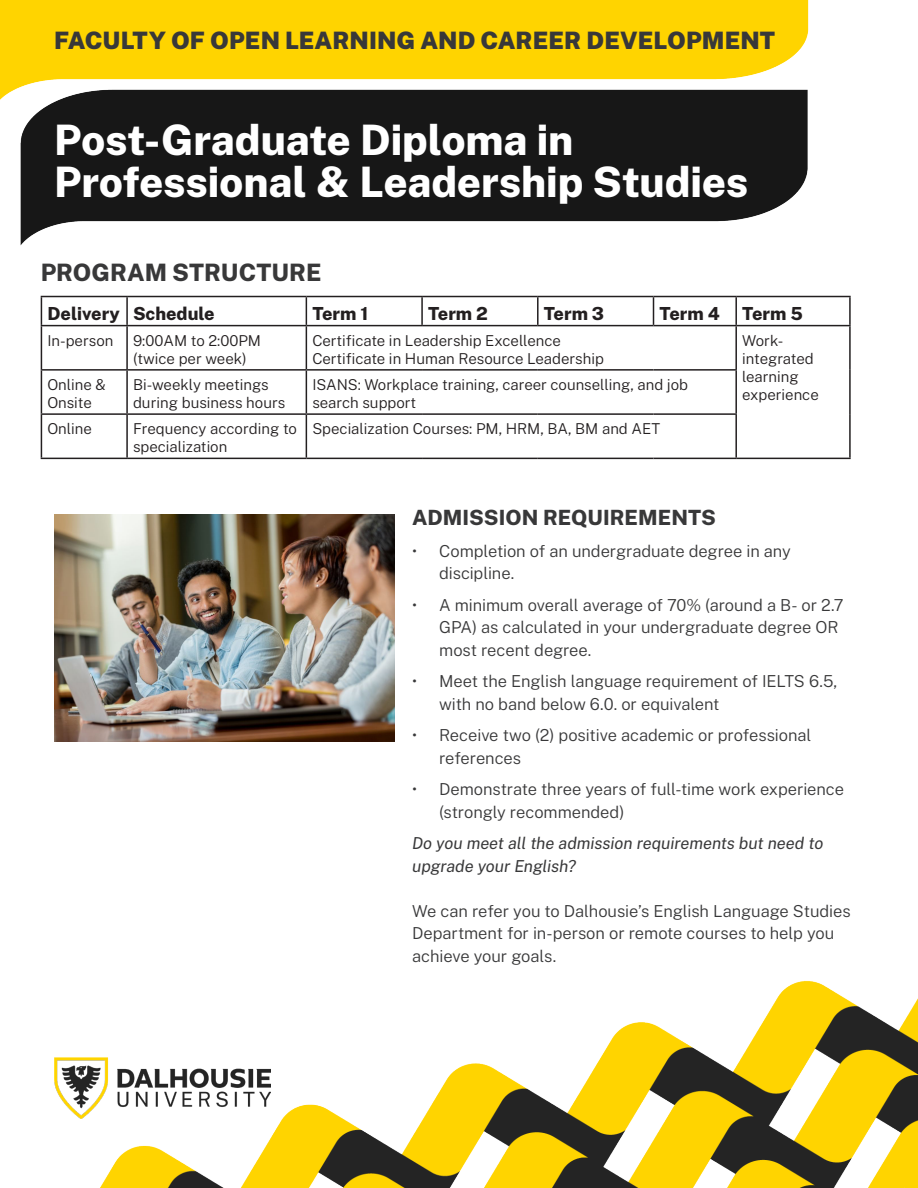
<style>
.page{position:relative;width:918px;height:1188px;background:#fff}
.page>*{position:absolute;margin:0;border:0;box-sizing:border-box;transform-origin:0 0}
._01_Title{font:800 42px/42px "Public Sans";letter-spacing:-.005em;color:#fff}
._01_Title-2{font:900 24px "Public Sans";color:#383839}
._03_Body{font:800 24px "Public Sans";color:#383839}
._03_Body-2{font:800 21px "Public Sans";color:#383839}
.t1{font:800 18px "Public Sans";color:#231f20}
._03_Body-3{font:300 16.5px/22.5px "Public Sans";letter-spacing:-.005em;color:#383839}
._03_Body-4{font:italic 16.5px/22.5px "Public Sans";color:#383839}
.t2{font:300 15px/18px "Public Sans";color:#231f20}
</style>
<div class="page">
<img style="left:54px;top:981px;width:850px;height:207px">
<img style="left:904px;top:998px;width:14px;height:190px">
<div style="left:0;top:0;width:809px;height:100px;background:#ffd400"></div>
<img style="left:54px;top:1058px;width:217px;height:61px">
<img style="left:4px;top:76px;width:805px;height:170px">
<hr style="left:41px;top:296px;width:86px;height:1px;background:#231f20">
<svg style="left:41px;top:297px;width:1px;height:28px"></svg>
<hr style="left:127px;top:296px;width:179px;height:1px;background:#231f20">
<hr style="left:126px;top:297px;width:2px;height:28px;background:#231f20">
<hr style="left:306px;top:296px;width:116px;height:1px;background:#231f20">
<svg style="left:306px;top:297px;width:1px;height:28px"></svg>
<hr style="left:422px;top:296px;width:116px;height:1px;background:#231f20">
<hr style="left:421px;top:297px;width:2px;height:28px;background:#231f20">
<hr style="left:538px;top:296px;width:116px;height:1px;background:#231f20">
<hr style="left:537px;top:297px;width:2px;height:28px;background:#231f20">
<hr style="left:654px;top:296px;width:82px;height:1px;background:#231f20">
<svg style="left:653px;top:297px;width:1px;height:28px"></svg>
<hr style="left:736px;top:296px;width:115px;height:1px;background:#231f20">
<hr style="left:735px;top:297px;width:2px;height:28px;background:#231f20">
<hr style="left:849px;top:297px;width:2px;height:28px;background:#231f20">
<hr style="left:41px;top:325px;width:86px;height:1px;background:#231f20">
<hr style="left:41px;top:326px;width:1px;height:43px;background:#231f20">
<hr style="left:127px;top:325px;width:179px;height:1px;background:#231f20">
<hr style="left:126px;top:326px;width:2px;height:43px;background:#231f20">
<hr style="left:306px;top:325px;width:116px;height:1px;background:#231f20">
<hr style="left:306px;top:326px;width:1px;height:43px;background:#231f20">
<hr style="left:422px;top:325px;width:116px;height:1px;background:#231f20">
<hr style="left:538px;top:325px;width:116px;height:1px;background:#231f20">
<hr style="left:654px;top:325px;width:82px;height:1px;background:#231f20">
<hr style="left:736px;top:325px;width:115px;height:1px;background:#231f20">
<hr style="left:735px;top:326px;width:2px;height:43px;background:#231f20">
<hr style="left:849px;top:326px;width:2px;height:44px;background:#231f20">
<hr style="left:41px;top:369px;width:86px;height:2px;background:#231f20">
<hr style="left:41px;top:371px;width:1px;height:42px;background:#231f20">
<hr style="left:127px;top:369px;width:179px;height:2px;background:#231f20">
<hr style="left:126px;top:371px;width:2px;height:42px;background:#231f20">
<hr style="left:306px;top:369px;width:116px;height:2px;background:#231f20">
<hr style="left:306px;top:371px;width:1px;height:42px;background:#231f20">
<hr style="left:422px;top:369px;width:116px;height:2px;background:#231f20">
<hr style="left:538px;top:369px;width:116px;height:2px;background:#231f20">
<hr style="left:654px;top:369px;width:83px;height:2px;background:#231f20">
<hr style="left:735px;top:371px;width:2px;height:42px;background:#231f20">
<hr style="left:849px;top:370px;width:2px;height:44px;background:#231f20">
<hr style="left:41px;top:413px;width:86px;height:2px;background:#231f20">
<hr style="left:41px;top:415px;width:1px;height:43px;background:#231f20">
<hr style="left:127px;top:413px;width:179px;height:2px;background:#231f20">
<hr style="left:126px;top:415px;width:2px;height:43px;background:#231f20">
<hr style="left:306px;top:413px;width:116px;height:2px;background:#231f20">
<hr style="left:306px;top:415px;width:1px;height:43px;background:#231f20">
<hr style="left:422px;top:413px;width:116px;height:2px;background:#231f20">
<hr style="left:538px;top:413px;width:116px;height:2px;background:#231f20">
<hr style="left:654px;top:413px;width:83px;height:2px;background:#231f20">
<hr style="left:735px;top:415px;width:2px;height:43px;background:#231f20">
<hr style="left:849px;top:414px;width:2px;height:44px;background:#231f20">
<hr style="left:41px;top:458px;width:86px;height:1px;background:#231f20">
<hr style="left:127px;top:458px;width:179px;height:1px;background:#231f20">
<hr style="left:306px;top:458px;width:116px;height:1px;background:#231f20">
<hr style="left:422px;top:458px;width:116px;height:1px;background:#231f20">
<hr style="left:538px;top:458px;width:116px;height:1px;background:#231f20">
<hr style="left:654px;top:458px;width:82px;height:1px;background:#231f20">
<hr style="left:736px;top:458px;width:115px;height:1px;background:#231f20">
<img style="left:54px;top:514px;width:341px;height:228px">
<p class="_01_Title-2" style="left:54px;top:21px;width:723px">FACULTY OF OPEN LEARNING AND CAREER DEVELOPMENT</p>
<p class="_01_Title" style="left:54px;top:115px;width:696px">Post-Graduate Diploma in<br>Professional &amp; Leadership Studies</p>
<p class="_03_Body" style="left:41px;top:254px;width:282px">PROGRAM STRUCTURE</p>
<p class="t1" style="left:47px;top:300px;width:74px">Delivery</p>
<p class="t1" style="left:133px;top:300px;width:83px">Schedule</p>
<p class="t1" style="left:312px;top:300px;width:58px">Term 1</p>
<p class="t1" style="left:428px;top:300px;width:61px">Term 2</p>
<p class="t1" style="left:544px;top:300px;width:62px">Term 3</p>
<p class="t1" style="left:660px;top:300px;width:62px">Term 4</p>
<p class="t1" style="left:742px;top:300px;width:62px">Term 5</p>
<p class="t2" style="left:47px;top:331px;width:67px">In-person</p>
<p class="t2" style="left:133px;top:331px;width:130px">9:00AM to 2:00PM (twice per week)</p>
<p class="t2" style="left:312px;top:331px;width:293px">Certificate in Leadership Excellence<br>Certificate in Human Resource Leadership</p>
<p class="t2" style="left:742px;top:331px;width:78px">Work&shy;integrated learning experience</p>
<p class="t2" style="left:47px;top:375px;width:60px">Online &amp;<br>Onsite</p>
<p class="t2" style="left:133px;top:375px;width:154px">Bi-weekly meetings during business hours</p>
<p class="t2" style="left:312px;top:375px;width:377px">ISANS: Workplace training, career counselling, and job search support</p>
<p class="t2" style="left:47px;top:419px;width:46px">Online</p>
<p class="t2" style="left:133px;top:419px;width:165px">Frequency according to specialization</p>
<p class="t2" style="left:312px;top:419px;width:350px">Specialization Courses: PM, HRM, BA, BM and AET</p>
<p class="_03_Body-2" style="left:412px;top:502px;width:305px">ADMISSION REQUIREMENTS</p>
<p class="_03_Body-3" style="left:439px;top:539px;width:353px;text-indent:-27px">• Completion of an undergraduate degree in any discipline.</p>
<p class="_03_Body-3" style="left:439px;top:593px;width:406px;text-indent:-27px">• A minimum overall average of 70% (around a B- or 2.7<br>GPA) as calculated in your undergraduate degree OR most recent degree.</p>
<p class="_03_Body-3" style="left:439px;top:669px;width:400px;text-indent:-27px">• Meet the English language requirement of IELTS 6.5, with no band below 6.0. or equivalent</p>
<p class="_03_Body-3" style="left:439px;top:723px;width:374px;text-indent:-27px">• Receive two (2) positive academic or professional references</p>
<p class="_03_Body-3" style="left:439px;top:777px;width:406px;text-indent:-27px">• Demonstrate three years of full-time work experience (strongly recommended)</p>
<p class="_03_Body-4" style="left:412px;top:831px;width:413px">Do you meet all the admission requirements but need to upgrade your English?</p>
<p class="_03_Body-3" style="left:412px;top:899px;width:440px">We can refer you to Dalhousie’s English Language Studies<br>Department for in-person or remote courses to help you achieve your goals.</p>
</div>
